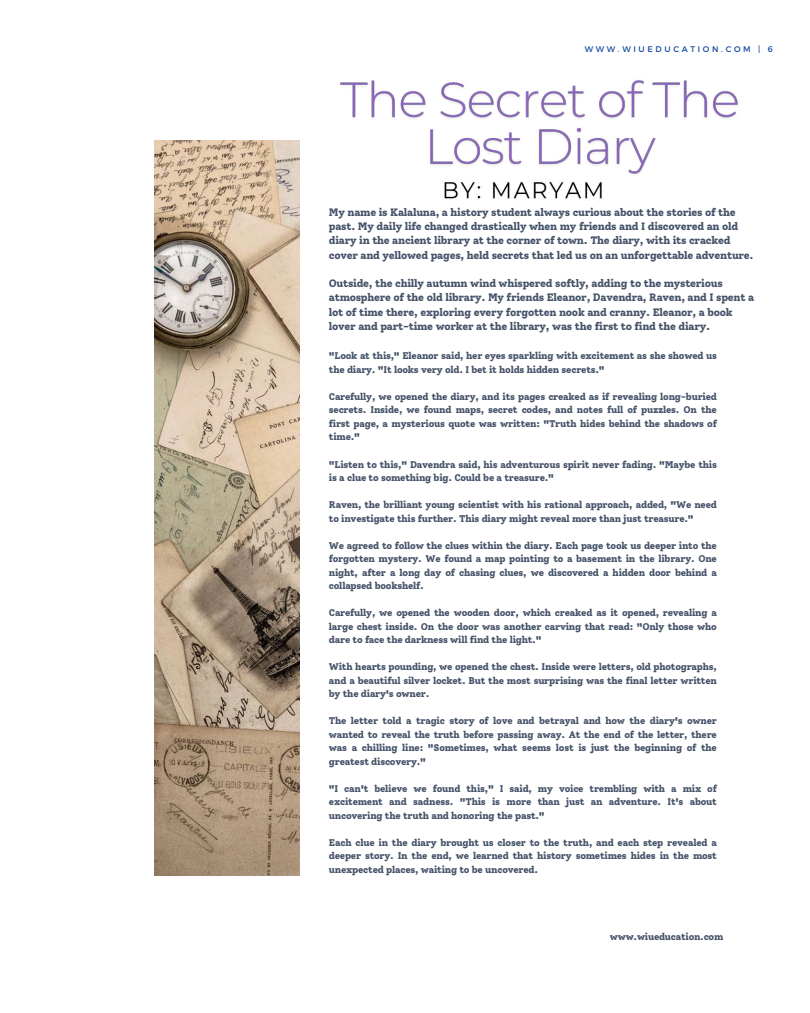
<style>
.page{position:relative;width:810px;height:1013px;background:#fff}
.page>*{position:absolute;margin:0;border:0;box-sizing:border-box;transform-origin:0 0}
.t1{font:800 10.7px/14.2px "Solway";letter-spacing:-.025em;color:#455369}
.t2{font:800 9.7px/13.5px "Solway";letter-spacing:-.025em;color:#455369;text-align:justify}
.t3{font:800 9.6px "Solway";letter-spacing:-.025em;color:#455369}
.t4{font:8.1px "Montserrat";letter-spacing:.33em;color:#0d449e}
</style>
<div class="page">
<img style="left:154px;top:140px;width:146px;height:735px">
<img style="left:340px;top:80px;width:398px;height:95px">
<img style="left:444px;top:181px;width:158px;height:19px">
<p class="t4" style="left:585px;top:43px;width:190px">WWW.WIUEDUCATION.COM | 6</p>
<p class="t1" style="left:329px;top:205px;width:426px">My name is Kalaluna, a history student always curious about the stories of the past. My daily life changed drastically when my friends and I discovered an old diary in the ancient library at the corner of town. The diary, with its cracked cover and yellowed pages, held secrets that led us on an unforgettable adventure.</p>
<p class="t1" style="left:329px;top:276px;width:427px">Outside, the chilly autumn wind whispered softly, adding to the mysterious atmosphere of the old library. My friends Eleanor, Davendra, Raven, and I spent a lot of time there, exploring every forgotten nook and cranny. Eleanor, a book lover and part-time worker at the library, was the first to find the diary.</p>
<p class="t2" style="left:329px;top:349px;width:390px">"Look at this," Eleanor said, her eyes sparkling with excitement as she showed us the diary. "It looks very old. I bet it holds hidden secrets."</p>
<p class="t2" style="left:329px;top:390px;width:390px">Carefully, we opened the diary, and its pages creaked as if revealing long-buried secrets. Inside, we found maps, secret codes, and notes full of puzzles. On the first page, a mysterious quote was written: "Truth hides behind the shadows of time."</p>
<p class="t2" style="left:329px;top:457px;width:390px">"Listen to this," Davendra said, his adventurous spirit never fading. "Maybe this is a clue to something big. Could be a treasure."</p>
<p class="t2" style="left:329px;top:498px;width:390px">Raven, the brilliant young scientist with his rational approach, added, "We need to investigate this further. This diary might reveal more than just treasure."</p>
<p class="t2" style="left:329px;top:538px;width:390px">We agreed to follow the clues within the diary. Each page took us deeper into the forgotten mystery. We found a map pointing to a basement in the library. One night, after a long day of chasing clues, we discovered a hidden door behind a collapsed bookshelf.</p>
<p class="t2" style="left:329px;top:606px;width:390px">Carefully, we opened the wooden door, which creaked as it opened, revealing a large chest inside. On the door was another carving that read: "Only those who dare to face the darkness will find the light."</p>
<p class="t2" style="left:329px;top:660px;width:390px">With hearts pounding, we opened the chest. Inside were letters, old photographs, and a beautiful silver locket. But the most surprising was the final letter written by the diary's owner.</p>
<p class="t2" style="left:329px;top:714px;width:390px">The letter told a tragic story of love and betrayal and how the diary's owner wanted to reveal the truth before passing away. At the end of the letter, there was a chilling line: "Sometimes, what seems lost is just the beginning of the greatest discovery."</p>
<p class="t2" style="left:329px;top:781px;width:390px">"I can't believe we found this," I said, my voice trembling with a mix of excitement and sadness. "This is more than just an adventure. It's about uncovering the truth and honoring the past."</p>
<p class="t2" style="left:329px;top:835px;width:390px">Each clue in the diary brought us closer to the truth, and each step revealed a deeper story. In the end, we learned that history sometimes hides in the most unexpected places, waiting to be uncovered.</p>
<p class="t3" style="left:610px;top:931px;width:115px">www.wiueducation.com</p>
</div>
